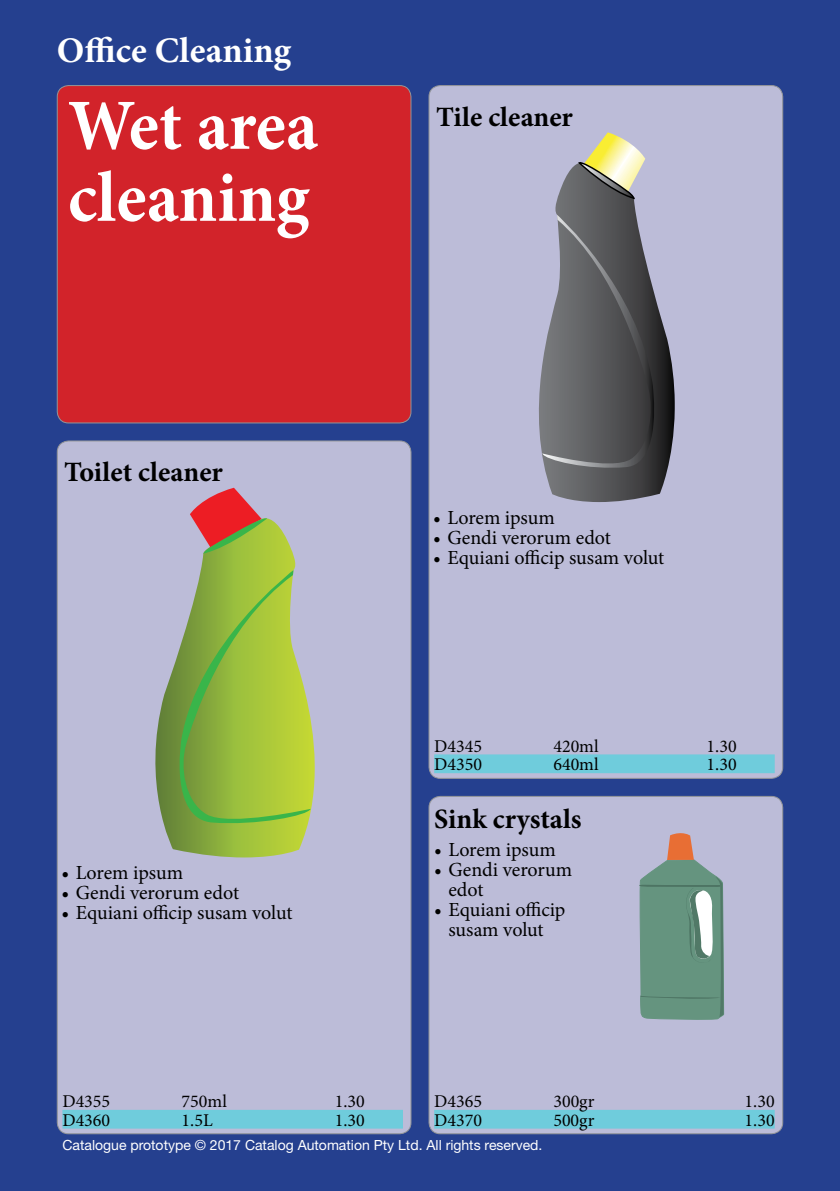
<style>
.page{position:relative;width:840px;height:1191px;background:#fff}
.page>*{position:absolute;margin:0;border:0;box-sizing:border-box;transform-origin:0 0}
.t1{font:700 72px/72px "Minion Pro";color:#fff;scale:.95 1}
.t2{font:700 36px "Minion Pro";color:#fff}
.t3{font:700 28px "Minion Pro";color:#000}
.t4{font:20px/20px "Minion Pro";letter-spacing:-.005em;color:#000}
.t5{font:18px "Minion Pro";color:#000}
.t6{font:14px "Helvetica Neue LT Std";color:#fff}
</style>
<div class="page">
<div style="left:0;top:0;width:839px;height:1191px;background:#25408f"></div>
<div style="left:57px;top:86px;width:354px;height:337px;background:#d2232a;border-radius:11px"></div>
<div style="left:57px;top:85px;width:354px;height:338px;border:1px solid #939598;border-radius:11px"></div>
<div style="left:429px;top:86px;width:353px;height:692px;background:#bcbcd8;border-radius:11px"></div>
<div style="left:434px;top:754px;width:340px;height:19px;background:#6fccdc"></div>
<svg style="left:539px;top:164px;width:135px;height:338px"></svg>
<svg style="left:542px;top:215px;width:121px;height:257px;background:#626368"></svg>
<svg style="left:577px;top:132px;width:68px;height:68px"></svg>
<div style="left:57px;top:441px;width:354px;height:692px;background:#bcbcd8;border-radius:11px"></div>
<div style="left:62px;top:1109px;width:341px;height:19px;background:#6fccdc"></div>
<svg style="left:155px;top:518px;width:159px;height:339px"></svg>
<svg style="left:168px;top:570px;width:142px;height:257px;background:#97b84d"></svg>
<svg style="left:190px;top:488px;width:77px;height:65px"></svg>
<div style="left:429px;top:796px;width:353px;height:337px;background:#bcbcd8;border-radius:11px"></div>
<div style="left:428px;top:796px;width:354px;height:338px;border:1px solid #939598;border-radius:11px"></div>
<div style="left:434px;top:1109px;width:340px;height:19px;background:#6fccdc"></div>
<svg style="left:639px;top:833px;width:84px;height:186px"></svg>
<h2 class="t2" style="left:57px;top:25px;width:236px">Office Cleaning</h2>
<h1 class="t1" style="left:68px;top:89px;width:264px">Wet area cleaning</h1>
<h3 class="t3" style="left:436px;top:97px;width:138px">Tile cleaner</h3>
<h3 class="t3" style="left:64px;top:452px;width:160px">Toilet cleaner</h3>
<p class="t4" style="left:61px;top:863px;width:123px">• Lorem ipsum</p>
<p class="t4" style="left:61px;top:883px;width:179px">• Gendi verorum edot</p>
<p class="t4" style="left:61px;top:903px;width:232px">• Equiani officip susam volut</p>
<p class="t5" style="left:62px;top:1089px;width:49px">D4355</p>
<p class="t5" style="left:181px;top:1089px;width:47px">750ml</p>
<p class="t5" style="left:334px;top:1089px;width:32px">1.30</p>
<p class="t5" style="left:62px;top:1108px;width:49px">D4360</p>
<p class="t5" style="left:181px;top:1108px;width:33px">1.5L</p>
<p class="t5" style="left:334px;top:1108px;width:32px">1.30</p>
<p class="t4" style="left:433px;top:508px;width:123px">• Lorem ipsum</p>
<p class="t4" style="left:433px;top:528px;width:179px">• Gendi verorum edot</p>
<p class="t4" style="left:433px;top:548px;width:232px">• Equiani officip susam volut</p>
<p class="t5" style="left:434px;top:734px;width:49px">D4345</p>
<p class="t5" style="left:553px;top:734px;width:47px">420ml</p>
<p class="t5" style="left:706px;top:734px;width:32px">1.30</p>
<p class="t5" style="left:434px;top:752px;width:49px">D4350</p>
<p class="t5" style="left:553px;top:752px;width:47px">640ml</p>
<p class="t5" style="left:706px;top:752px;width:32px">1.30</p>
<h3 class="t3" style="left:434px;top:799px;width:149px">Sink crystals</h3>
<p class="t4" style="left:434px;top:839px;width:123px">• Lorem ipsum</p>
<p class="t4" style="left:448px;top:859px;width:125px;text-indent:-14px">• Gendi verorum edot</p>
<p class="t4" style="left:434px;top:899px;width:133px;text-align:center">• Equiani officip susam volut</p>
<p class="t5" style="left:434px;top:1089px;width:49px">D4365</p>
<p class="t5" style="left:553px;top:1089px;width:43px">300gr</p>
<p class="t5" style="left:744px;top:1089px;width:32px">1.30</p>
<p class="t5" style="left:434px;top:1108px;width:49px">D4370</p>
<p class="t5" style="left:553px;top:1108px;width:43px">500gr</p>
<p class="t5" style="left:744px;top:1108px;width:32px">1.30</p>
<p class="t6" style="left:62px;top:1136px;width:481px">Catalogue prototype © 2017 Catalog Automation Pty Ltd. All rights reserved.</p>
</div>
